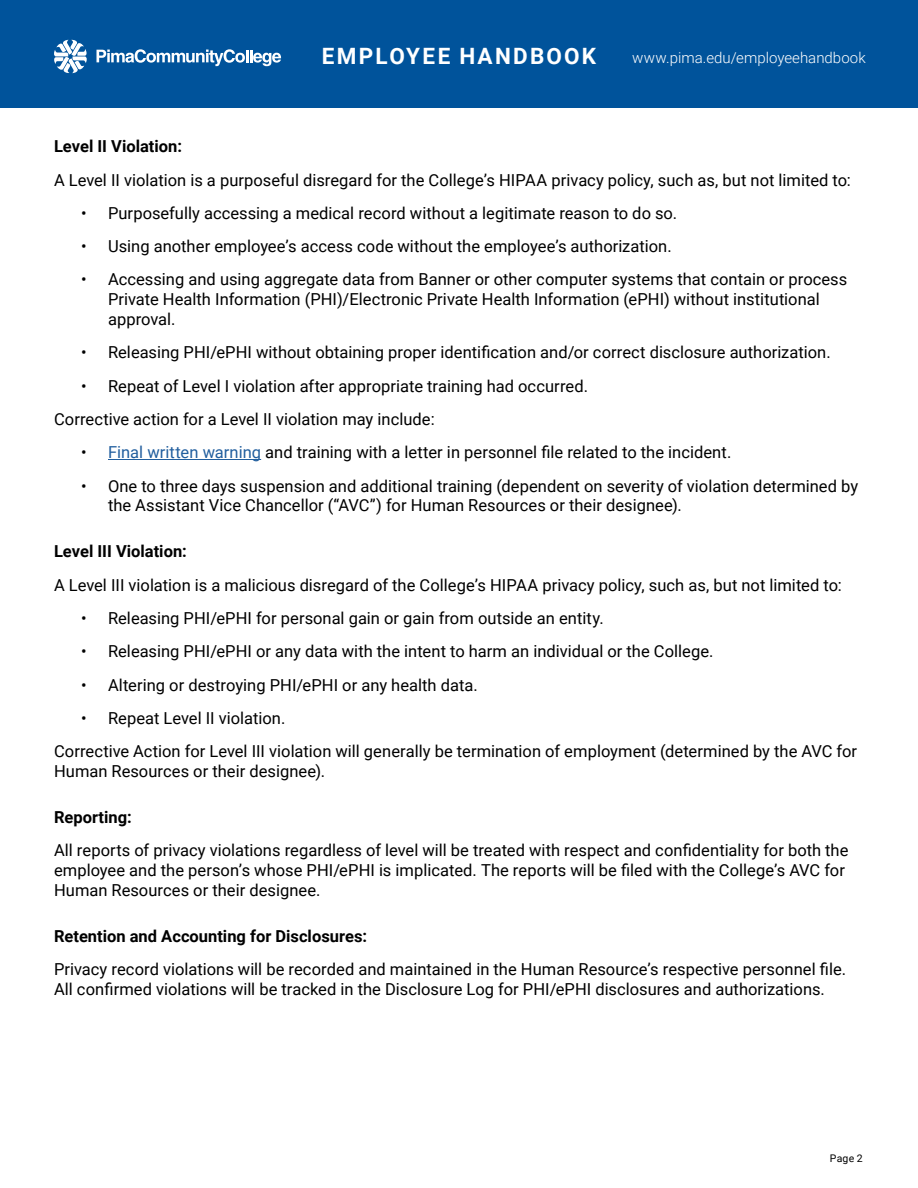
<style>
.page{position:relative;width:918px;height:1188px;background:#fff}
.page>*{position:absolute;margin:0;border:0;box-sizing:border-box;transform-origin:0 0}
.t1{font:700 22.5px "Roboto";letter-spacing:.1em;color:#fff}
.t2{font:16.5px/19.8px "Roboto";color:#000}
.Heading_2{font:700 16.5px "Roboto";color:#000}
.t3{font:300 15px "Roboto";color:#fff}
.t4{font:10.5px "Roboto";color:#000}
.s1{color:#215e9e}
</style>
<div class="page">
<div style="left:0;top:0;width:918px;height:108px;background:#00539b"></div>
<svg style="left:54px;top:40px;width:33px;height:33px"></svg>
<svg style="left:97px;top:49px;width:184px;height:17px"></svg>
<hr style="left:108px;top:459px;width:153px;height:1px;background:#215e9e">
<h1 class="t1" style="left:322px;top:40px;width:276px">EMPLOYEE HANDBOOK</h1>
<p class="t3" style="left:632px;top:47px;width:235px">www.pima.edu/employeehandbook</p>
<p class="Heading_2" style="left:54px;top:135px;width:130px">Level II Violation:</p>
<p class="t2" style="left:54px;top:169px;width:798px">A Level II violation is a purposeful disregard for the College’s HIPAA privacy policy, such as, but not limited to:</p>
<p class="t2" style="left:81px;top:203px;width:598px">• Purposefully accessing a medical record without a legitimate reason to do so.</p>
<p class="t2" style="left:81px;top:236px;width:592px">• Using another employee’s access code without the employee’s authorization.</p>
<p class="t2" style="left:108px;top:269px;width:741px;text-indent:-27px">• Accessing and using aggregate data from Banner or other computer systems that contain or process<br>Private Health Information (PHI)/Electronic Private Health Information (ePHI) without institutional approval.</p>
<p class="t2" style="left:81px;top:342px;width:751px">• Releasing PHI/ePHI without obtaining proper identification and/or correct disclosure authorization.</p>
<p class="t2" style="left:81px;top:375px;width:509px">• Repeat of Level I violation after appropriate training had occurred.</p>
<p class="t2" style="left:54px;top:409px;width:382px">Corrective action for a Level II violation may include:</p>
<p class="t2" style="left:81px;top:442px;width:652px">• <span class="s1">Final written warning</span> and training with a letter in personnel file related to the incident.</p>
<p class="t2" style="left:108px;top:475px;width:752px;text-indent:-27px">• One to three days suspension and additional training (dependent on severity of violation determined by the Assistant Vice Chancellor (“AVC”) for Human Resources or their designee).</p>
<p class="Heading_2" style="left:54px;top:540px;width:134px">Level III Violation:</p>
<p class="t2" style="left:54px;top:574px;width:789px">A Level III violation is a malicious disregard of the College’s HIPAA privacy policy, such as, but not limited to:</p>
<p class="t2" style="left:81px;top:608px;width:524px">• Releasing PHI/ePHI for personal gain or gain from outside an entity.</p>
<p class="t2" style="left:81px;top:641px;width:634px">• Releasing PHI/ePHI or any data with the intent to harm an individual or the College.</p>
<p class="t2" style="left:81px;top:674px;width:398px">• Altering or destroying PHI/ePHI or any health data.</p>
<p class="t2" style="left:81px;top:707px;width:206px">• Repeat Level II violation.</p>
<p class="t2" style="left:54px;top:741px;width:805px">Corrective Action for Level III violation will generally be termination of employment (determined by the AVC for<br>Human Resources or their designee).</p>
<p class="Heading_2" style="left:54px;top:806px;width:79px">Reporting:</p>
<p class="t2" style="left:54px;top:840px;width:796px">All reports of privacy violations regardless of level will be treated with respect and confidentiality for both the employee and the person’s whose PHI/ePHI is implicated. The reports will be filed with the College’s AVC for<br>Human Resources or their designee.</p>
<p class="Heading_2" style="left:54px;top:924px;width:315px">Retention and Accounting for Disclosures:</p>
<p class="t2" style="left:54px;top:959px;width:794px">Privacy record violations will be recorded and maintained in the Human Resource’s respective personnel file.<br>All confirmed violations will be tracked in the Disclosure Log for PHI/ePHI disclosures and authorizations.</p>
<p class="t4" style="left:830px;top:1151px;width:34px">Page 2</p>
</div>
